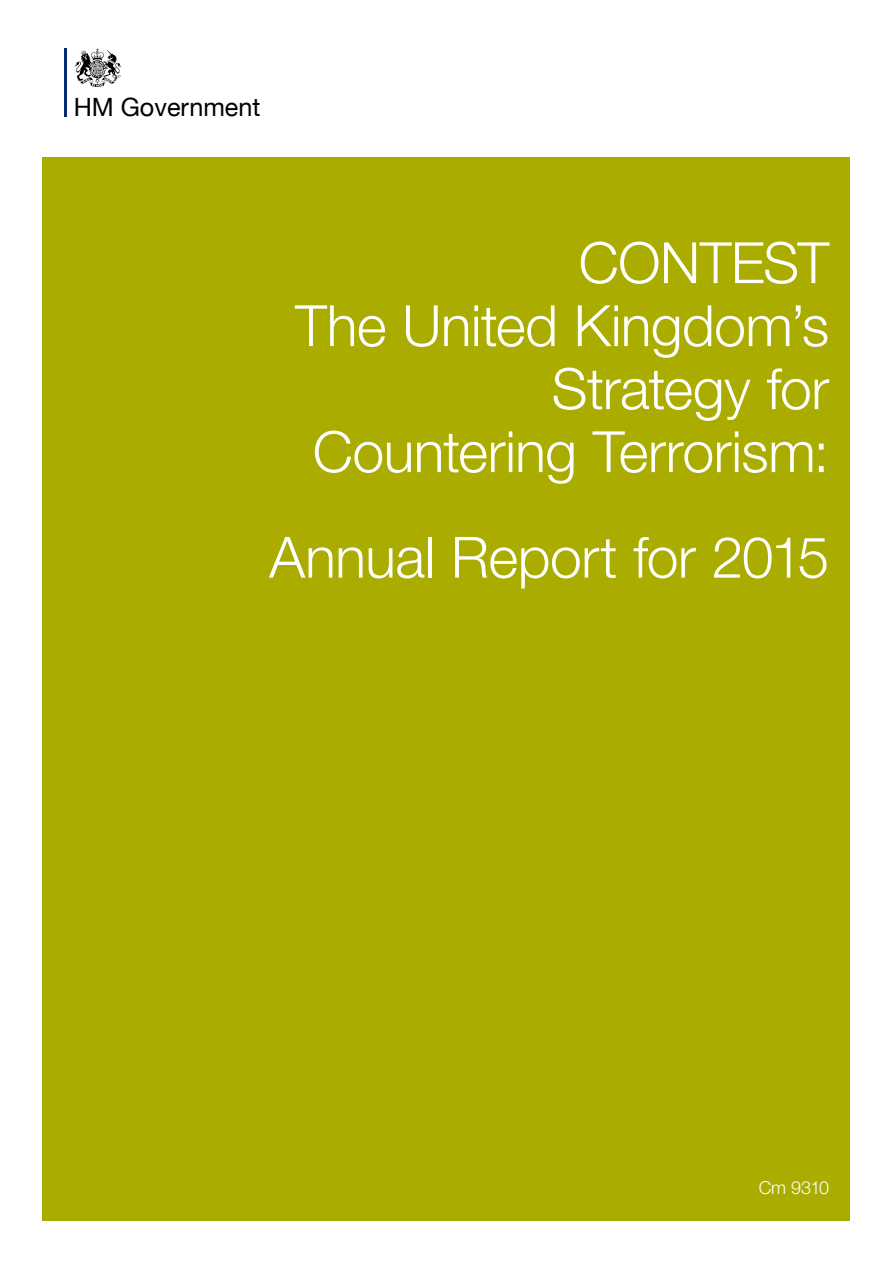
<style>
.page{position:relative;width:893px;height:1263px;background:#fff}
.page>*{position:absolute;margin:0;border:0;box-sizing:border-box;transform-origin:0 0}
.Cover_Title{font:300 57px/63px "Helvetica Neue LT Std";letter-spacing:-.01em;color:#fff;text-align:right}
.t1{font:25.2px "Helvetica Neue";color:#000}
.Cover_Date_or__tag{font:300 18px "Helvetica Neue LT Std";letter-spacing:-.025em;color:#fff}
</style>
<div class="page">
<div style="left:43px;top:157px;width:807px;height:1063px;background:#aaad00"></div>
<hr style="left:65px;top:48px;width:2px;height:68px;background:#002e6d">
<svg style="left:75px;top:49px;width:47px;height:38px"></svg>
<p class="t1" style="left:74px;top:86px;width:188px">HM Government</p>
<h1 class="Cover_Title" style="left:295px;top:230px;width:536px">CONTEST<br>The United Kingdom’s<br>Strategy for<br>Countering Terrorism:</h1>
<h1 class="Cover_Title" style="left:269px;top:525px;width:561px">Annual Report for 2015</h1>
<p class="Cover_Date_or__tag" style="left:759px;top:1176px;width:72px">Cm 9310</p>
</div>
